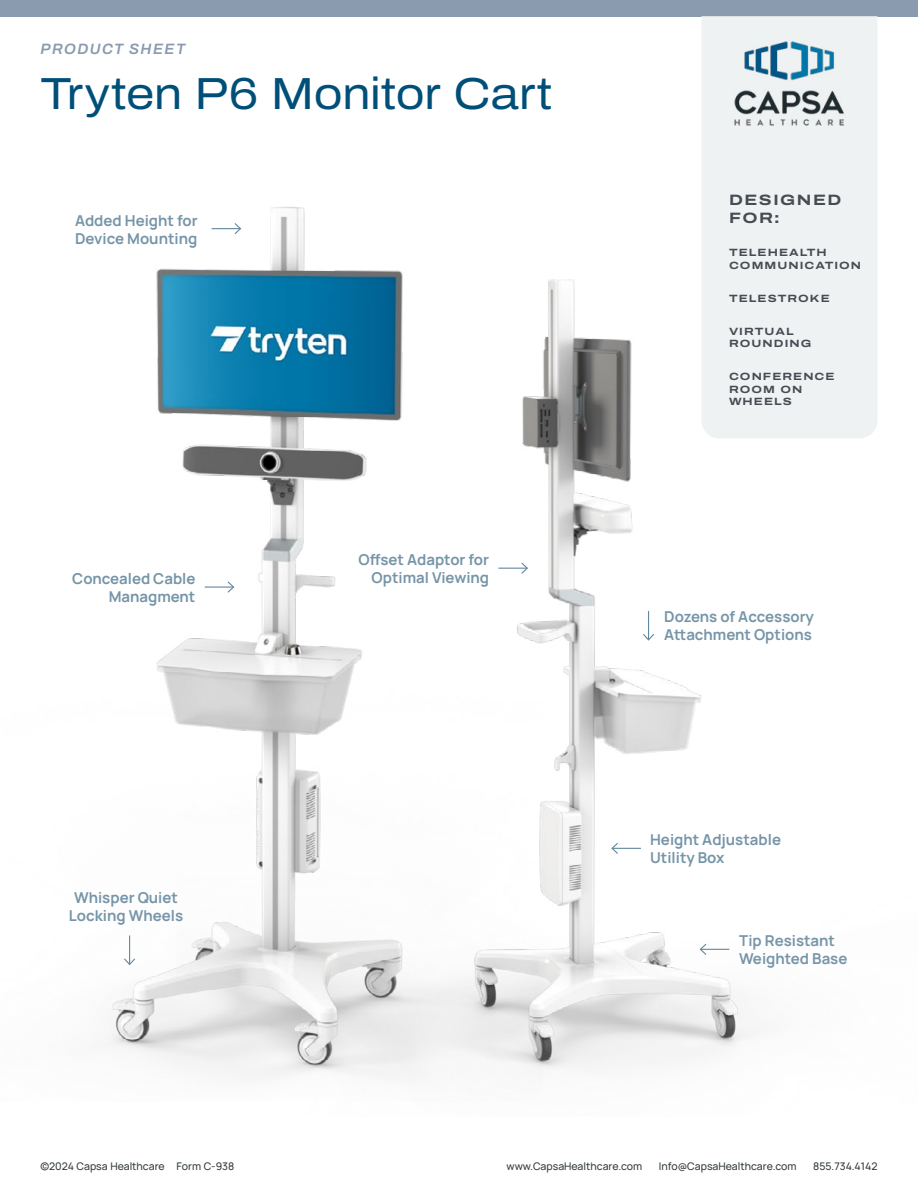
<style>
.page{position:relative;width:918px;height:1188px;background:#fff}
.page>*{position:absolute;margin:0;border:0;box-sizing:border-box;transform-origin:0 0}
.t1{font:45px "Archivo Semi Expanded";letter-spacing:-.005em;color:#004f78}
.t2{font:700 15px/18px "Manrope";color:#7695a8}
.t3{font:italic 600 15px "Archivo";letter-spacing:.095em;color:#8a9aaf}
.t4{font:700 15px/18px "Archivo Expanded";letter-spacing:.1em;color:#474b52}
.t5{font:500 10.5px "Manrope";color:#353c3d}
.t6{font:700 10.5px/12.6px "Archivo Expanded";letter-spacing:.1em;color:#474b52}
</style>
<div class="page">
<div style="left:0;top:0;width:918px;height:16px;background:#8a9aaf"></div>
<div style="left:701px;top:16px;width:177px;height:236px;background:#eff2f2"></div>
<img style="left:734px;top:40px;width:111px;height:86px">
<img style="left:105px;top:207px;width:200px;height:855px">
<img style="left:176px;top:252px;width:701px;height:826px">
<svg style="left:699px;top:943px;width:30px;height:13px"></svg>
<svg style="left:205px;top:580px;width:30px;height:14px"></svg>
<svg style="left:498px;top:561px;width:31px;height:14px"></svg>
<svg style="left:212px;top:222px;width:30px;height:13px"></svg>
<svg style="left:642px;top:611px;width:13px;height:31px"></svg>
<svg style="left:610px;top:842px;width:31px;height:13px"></svg>
<svg style="left:123px;top:936px;width:13px;height:30px"></svg>
<p class="t3" style="left:40px;top:37px;width:146px">PRODUCT SHEET</p>
<h1 class="t1" style="left:40px;top:60px;width:514px">Tryten P6 Monitor Cart</h1>
<p class="t2" style="left:75px;top:210px;width:124px">Added Height for<br>Device Mounting</p>
<p class="t2" style="left:72px;top:568px;width:125px;text-align:right">Concealed Cable<br>Managment</p>
<p class="t2" style="left:69px;top:887px;width:116px;text-align:center">Whisper Quiet<br>Locking Wheels</p>
<p class="t2" style="left:358px;top:550px;width:132px;text-align:right">Offset Adaptor for<br>Optimal Viewing</p>
<p class="t4" style="left:729px;top:191px;width:114px">DESIGNED<br>FOR:</p>
<p class="t6" style="left:729px;top:246px;width:134px">TELEHEALTH<br>COMMUNICATION</p>
<p class="t6" style="left:729px;top:292px;width:102px">TELESTROKE</p>
<p class="t6" style="left:729px;top:325px;width:84px">VIRTUAL<br>ROUNDING</p>
<p class="t6" style="left:729px;top:370px;width:107px">CONFERENCE<br>ROOM ON<br>WHEELS</p>
<p class="t2" style="left:664px;top:606px;width:151px">Dozens of Accessory<br>Attachment Options</p>
<p class="t2" style="left:650px;top:830px;width:132px">Height Adjustable<br>Utility Box</p>
<p class="t2" style="left:739px;top:931px;width:110px">Tip Resistant<br>Weighted Base</p>
<p class="t5" style="left:40px;top:1158px;width:195px">©2024 Capsa Healthcare Form C-938</p>
<p class="t5" style="left:507px;top:1158px;width:137px">www.CapsaHealthcare.com</p>
<p class="t5" style="left:659px;top:1158px;width:139px">Info@CapsaHealthcare.com</p>
<p class="t5" style="left:813px;top:1158px;width:66px">855.734.4142</p>
</div>
